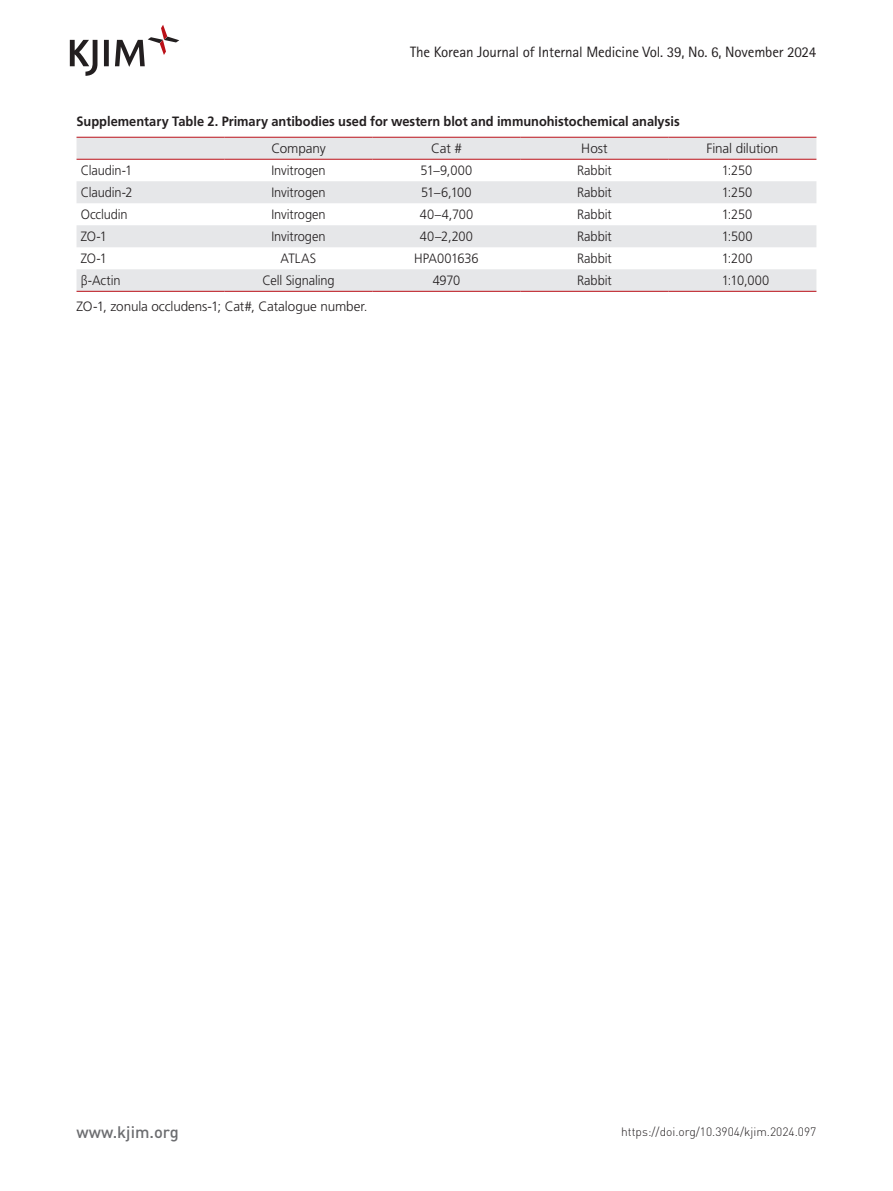
<style>
.page{position:relative;width:893px;height:1191px;background:#fff}
.page>*{position:absolute;margin:0;border:0;box-sizing:border-box;transform-origin:0 0}
.t1{font:500 16.5px "DIN Pro";color:#6c6d70}
.t2{font:15px "Rotis Sans Serif Std";letter-spacing:-.01em;color:#231f20}
.t3{font:300 13.5px "Frutiger LT Std";letter-spacing:-.01em;color:#231f20;scale:.95 1}
.t4{font:700 13.5px "Frutiger LT Std";color:#231f20;scale:.95 1}
.t5{font:300 13.5px "Frutiger LT Std";letter-spacing:-.01em;color:#231f20}
.t6{font:300 12px "DIN Pro";color:#231f20}
.s1{font-family:"Segoe UI"}
</style>
<div class="page">
<svg style="left:70px;top:25px;width:109px;height:51px"></svg>
<svg style="left:77px;top:138px;width:739px;height:153px;fill:#e6e7e9"></svg>
<hr style="left:77px;top:137px;width:148px;height:1px;background:#bb1018">
<hr style="left:225px;top:137px;width:147px;height:1px;background:#bb1018">
<hr style="left:372px;top:137px;width:148px;height:1px;background:#bb1018">
<hr style="left:520px;top:137px;width:148px;height:1px;background:#bb1018">
<hr style="left:668px;top:137px;width:148px;height:1px;background:#bb1018">
<hr style="left:77px;top:159px;width:148px;height:1px;background:#bb1018">
<hr style="left:225px;top:159px;width:147px;height:1px;background:#bb1018">
<hr style="left:372px;top:159px;width:148px;height:1px;background:#bb1018">
<hr style="left:520px;top:159px;width:148px;height:1px;background:#bb1018">
<hr style="left:668px;top:159px;width:148px;height:1px;background:#bb1018">
<hr style="left:77px;top:291px;width:148px;height:1px;background:#bb1018">
<hr style="left:225px;top:291px;width:147px;height:1px;background:#bb1018">
<hr style="left:372px;top:291px;width:148px;height:1px;background:#bb1018">
<hr style="left:520px;top:291px;width:148px;height:1px;background:#bb1018">
<hr style="left:668px;top:291px;width:148px;height:1px;background:#bb1018">
<p class="t2" style="left:410px;top:43px;width:408px">The Korean Journal of Internal Medicine Vol. 39, No. 6, November 2024</p>
<p class="t4" style="left:77px;top:113px;width:636px">Supplementary Table 2. Primary antibodies used for western blot and immunohistochemical analysis</p>
<p class="t5" style="left:271px;top:140px;width:56px">Company</p>
<p class="t5" style="left:431px;top:140px;width:32px">Cat #</p>
<p class="t5" style="left:581px;top:140px;width:28px">Host</p>
<p class="t5" style="left:706px;top:140px;width:73px">Final dilution</p>
<p class="t3" style="left:81px;top:162px;width:56px">Claudin-1</p>
<p class="t3" style="left:271px;top:162px;width:59px">Invitrogen</p>
<p class="t3" style="left:421px;top:162px;width:56px">51–9,000</p>
<p class="t3" style="left:577px;top:162px;width:38px">Rabbit</p>
<p class="t3" style="left:722px;top:162px;width:34px">1:250</p>
<p class="t3" style="left:81px;top:184px;width:56px">Claudin-2</p>
<p class="t3" style="left:271px;top:184px;width:59px">Invitrogen</p>
<p class="t3" style="left:421px;top:184px;width:55px">51–6,100</p>
<p class="t3" style="left:577px;top:184px;width:38px">Rabbit</p>
<p class="t3" style="left:722px;top:184px;width:34px">1:250</p>
<p class="t3" style="left:81px;top:206px;width:51px">Occludin</p>
<p class="t3" style="left:271px;top:206px;width:59px">Invitrogen</p>
<p class="t3" style="left:420px;top:206px;width:58px">40–4,700</p>
<p class="t3" style="left:577px;top:206px;width:38px">Rabbit</p>
<p class="t3" style="left:722px;top:206px;width:34px">1:250</p>
<p class="t3" style="left:81px;top:228px;width:29px">ZO-1</p>
<p class="t3" style="left:271px;top:228px;width:59px">Invitrogen</p>
<p class="t3" style="left:420px;top:228px;width:57px">40–2,200</p>
<p class="t3" style="left:577px;top:228px;width:38px">Rabbit</p>
<p class="t3" style="left:722px;top:228px;width:34px">1:500</p>
<p class="t3" style="left:81px;top:250px;width:29px">ZO-1</p>
<p class="t3" style="left:281px;top:250px;width:39px">ATLAS</p>
<p class="t3" style="left:414px;top:250px;width:69px">HPA001636</p>
<p class="t3" style="left:577px;top:250px;width:38px">Rabbit</p>
<p class="t3" style="left:722px;top:250px;width:34px">1:200</p>
<p class="t3" style="left:81px;top:272px;width:43px"><span class="s1">β</span>-Actin</p>
<p class="t3" style="left:262px;top:272px;width:77px">Cell Signaling</p>
<p class="t3" style="left:433px;top:272px;width:31px">4970</p>
<p class="t3" style="left:577px;top:272px;width:38px">Rabbit</p>
<p class="t3" style="left:722px;top:272px;width:52px">1:10,000</p>
<p class="t5" style="left:77px;top:299px;width:293px">ZO-1, zonula occludens-1; Cat#, Catalogue number.</p>
<p class="t1" style="left:77px;top:1120px;width:104px">www.kjim.org</p>
<p class="t6" style="left:621px;top:1123px;width:197px">https://doi.org/10.3904/kjim.2024.097</p>
</div>
